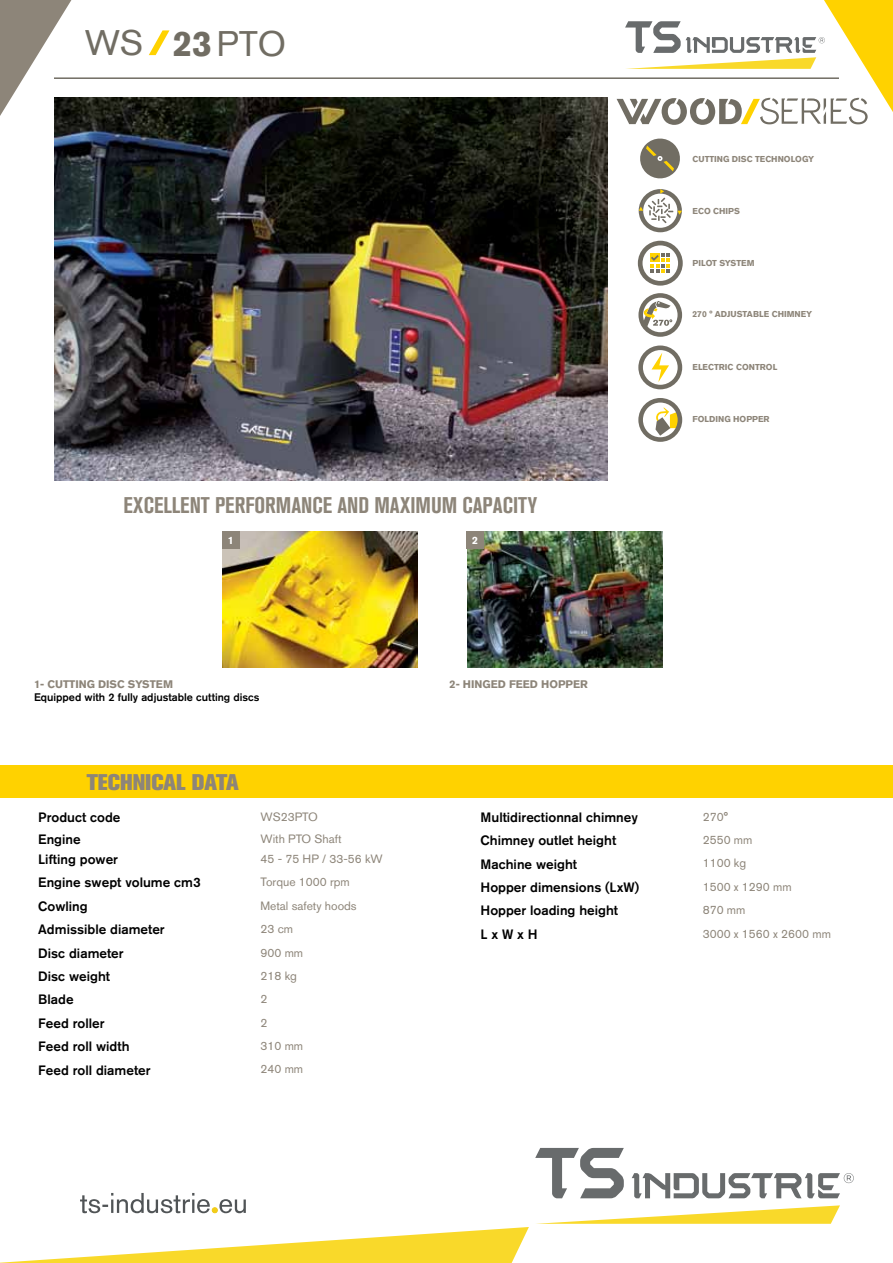
<style>
.page{position:relative;width:893px;height:1263px;background:#fff}
.page>*{position:absolute;margin:0;border:0;box-sizing:border-box;transform-origin:0 0}
.t1{font:34.65px "Akzidenz Grotesk CE";color:#716d63}
.t2{font:700 condensed 22.5px "Akzidenz Grotesk BQ";color:#8d8579}
.t3{font:800 22.5px "Akzidenz Grotesk BQ";color:#8d8579}
.t4{font:500 13.5px "Akzidenz Grotesk BQ";color:#000}
.t5{font:12px "Akzidenz Grotesk BQ";color:#8d8579}
.t6{font:500 10.95px "Akzidenz Grotesk BQ";color:#000}
.t7{font:700 10.95px "Akzidenz Grotesk BQ";color:#8d8579}
.t8{font:700 10.5px "Akzidenz Grotesk BQ";color:#fff}
.t9{font:700 8.55px "Akzidenz Grotesk BQ";color:#8d8579}
.s1{font-weight:900}
</style>
<div class="page">
<hr style="left:54px;top:77px;width:785px;height:2px;background:#716d63">
<div style="left:0;top:765px;width:893px;height:33px;background:#ffd200"></div>
<svg style="left:0;top:0;width:71px;height:116px"></svg>
<svg style="left:536px;top:1205px;width:304px;height:19px"></svg>
<svg style="left:535px;top:1148px;width:89px;height:50px"></svg>
<svg style="left:632px;top:1173px;width:222px;height:25px"></svg>
<svg style="left:0;top:1227px;width:529px;height:36px"></svg>
<svg style="left:80px;top:1193px;width:166px;height:20px"></svg>
<svg style="left:617px;top:0;width:276px;height:125px"></svg>
<svg style="left:149px;top:30px;width:20px;height:25px"></svg>
<img style="left:54px;top:98px;width:553px;height:383px">
<svg style="left:640px;top:138px;width:40px;height:41px"></svg>
<svg style="left:639px;top:189px;width:43px;height:43px"></svg>
<svg style="left:638px;top:293px;width:44px;height:44px"></svg>
<svg style="left:638px;top:241px;width:45px;height:45px"></svg>
<svg style="left:638px;top:345px;width:44px;height:44px"></svg>
<svg style="left:638px;top:398px;width:44px;height:44px"></svg>
<img style="left:222px;top:531px;width:196px;height:137px">
<div style="left:222px;top:531px;width:17px;height:18px;background:#8d8579"></div>
<img style="left:468px;top:531px;width:194px;height:137px">
<div style="left:467px;top:531px;width:17px;height:18px;background:#8d8579"></div>
<h1 class="t1" style="left:85px;top:21px;width:203px">WS <span class="s1">23</span> PTO</h1>
<h2 class="t2" style="left:124px;top:493px;width:415px">EXCELLENT PERFORMANCE AND MAXIMUM CAPACITY</h2>
<p class="t8" style="left:228px;top:534px;width:7px">1</p>
<p class="t8" style="left:472px;top:534px;width:7px">2</p>
<p class="t7" style="left:34px;top:678px;width:29px">1- CUTTING</p>
<p class="t7" style="left:98px;top:678px;width:76px">DISC SYSTEM</p>
<p class="t6" style="left:34px;top:691px;width:227px">Equipped with 2 fully adjustable cutting discs</p>
<h2 class="t3" style="left:87px;top:769px;width:154px">TECHNICAL DATA</h2>
<p class="t7" style="left:449px;top:678px;width:140px">2- HINGED FEED HOPPER</p>
<p class="t9" style="left:692px;top:154px;width:123px">CUTTING DISC TECHNOLOGY</p>
<p class="t9" style="left:692px;top:206px;width:49px">ECO CHIPS</p>
<p class="t9" style="left:692px;top:258px;width:64px">PILOT SYSTEM</p>
<p class="t9" style="left:692px;top:310px;width:45px">270 ° ADJUST</p>
<p class="t9" style="left:747px;top:310px;width:67px">ABLE CHIMNEY</p>
<p class="t9" style="left:692px;top:362px;width:86px">ELECTRIC CONTROL</p>
<p class="t9" style="left:692px;top:414px;width:29px">FOLDING</p>
<p class="t9" style="left:733px;top:414px;width:38px">HOPPER</p>
<p class="t4" style="left:38px;top:809px;width:84px">Product code</p>
<p class="t5" style="left:260px;top:809px;width:59px">WS23PTO</p>
<p class="t4" style="left:38px;top:831px;width:44px">Engine</p>
<p class="t5" style="left:260px;top:832px;width:83px">With PTO Shaft</p>
<p class="t4" style="left:38px;top:851px;width:81px">Lifting power</p>
<p class="t5" style="left:260px;top:852px;width:124px">45 - 75 HP / 33-56 kW</p>
<p class="t4" style="left:38px;top:874px;width:164px">Engine swept volume cm3</p>
<p class="t5" style="left:260px;top:875px;width:91px">Torque 1000 rpm</p>
<p class="t4" style="left:38px;top:898px;width:51px">Cowling</p>
<p class="t5" style="left:260px;top:898px;width:98px">Metal safety hoods</p>
<p class="t4" style="left:38px;top:921px;width:128px">Admissible diameter</p>
<p class="t5" style="left:260px;top:922px;width:34px">23 cm</p>
<p class="t4" style="left:38px;top:944px;width:87px">Disc diameter</p>
<p class="t5" style="left:260px;top:945px;width:44px">900 mm</p>
<p class="t4" style="left:38px;top:968px;width:73px">Disc weight</p>
<p class="t5" style="left:260px;top:968px;width:38px">218 kg</p>
<p class="t4" style="left:38px;top:991px;width:37px">Blade</p>
<p class="t5" style="left:260px;top:992px;width:8px">2</p>
<p class="t4" style="left:38px;top:1015px;width:68px">Feed roller</p>
<p class="t5" style="left:260px;top:1015px;width:8px">2</p>
<p class="t4" style="left:38px;top:1038px;width:93px">Feed roll width</p>
<p class="t5" style="left:260px;top:1039px;width:44px">310 mm</p>
<p class="t4" style="left:38px;top:1061px;width:114px">Feed roll diameter</p>
<p class="t5" style="left:260px;top:1062px;width:44px">240 mm</p>
<p class="t4" style="left:480px;top:809px;width:159px">Multidirectionnal chimney</p>
<p class="t5" style="left:703px;top:809px;width:27px">270°</p>
<p class="t4" style="left:480px;top:832px;width:137px">Chimney outlet height</p>
<p class="t5" style="left:703px;top:833px;width:51px">2550 mm</p>
<p class="t4" style="left:480px;top:855px;width:98px">Machine weight</p>
<p class="t5" style="left:703px;top:856px;width:45px">1100 kg</p>
<p class="t4" style="left:480px;top:879px;width:160px">Hopper dimensions (LxW)</p>
<p class="t5" style="left:703px;top:879px;width:90px">1500 x 1290 mm</p>
<p class="t4" style="left:480px;top:902px;width:139px">Hopper loading height</p>
<p class="t5" style="left:703px;top:903px;width:44px">870 mm</p>
<p class="t4" style="left:480px;top:926px;width:59px">L x W x H</p>
<p class="t5" style="left:703px;top:926px;width:130px">3000 x 1560 x 2600 mm</p>
</div>
